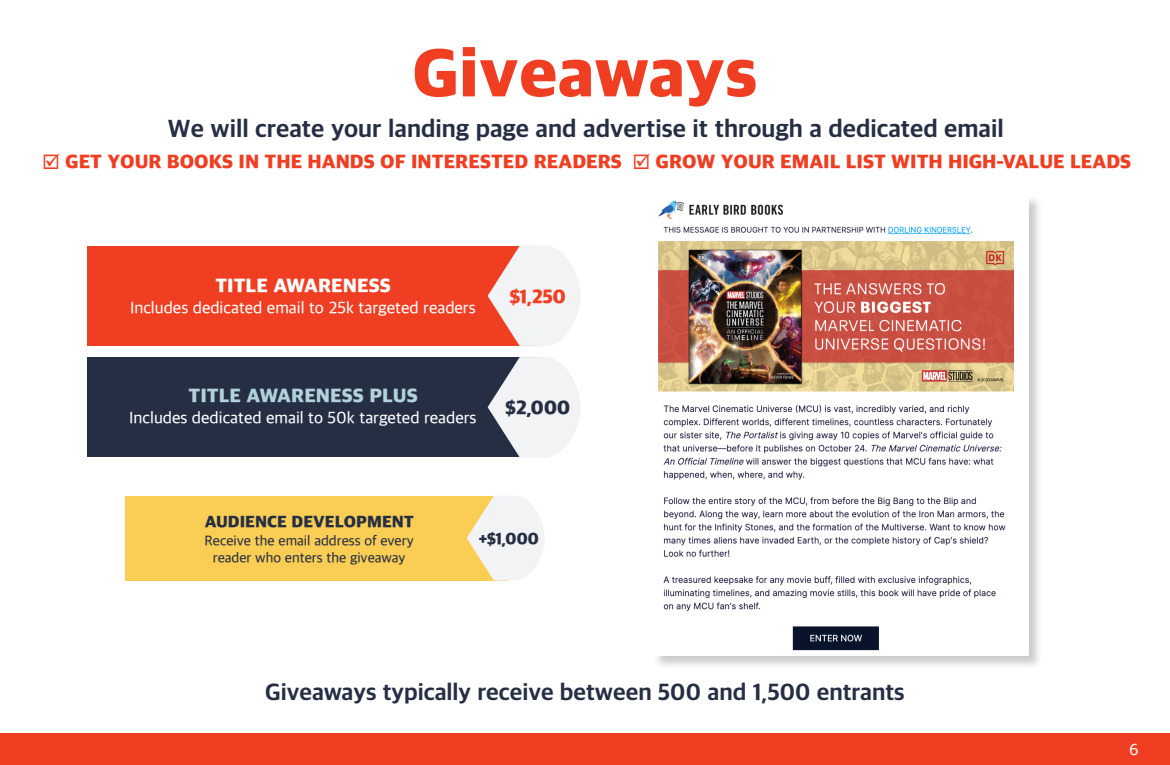
<style>
.page{position:relative;width:1170px;height:765px;background:#fff}
.page>*{position:absolute;margin:0;border:0;box-sizing:border-box;transform-origin:0 0}
.t1{font:800 70px "Apple SD Gothic Neo";color:#ef3e22}
.t2{font:800 25px "Apple SD Gothic Neo";color:#262e44}
.t3{font:800 23.75px "Apple SD Gothic Neo";color:#262e44}
.t4{font:800 20px "Apple SD Gothic Neo";color:#ef3e22}
.t5{font:800 20px "Apple SD Gothic Neo";color:#b2d1da}
.t6{font:800 20px "Apple SD Gothic Neo";color:#fff}
.t7{font:800 19.5px "Apple SD Gothic Neo";color:#ef3e22}
.t8{font:800 19.5px "Apple SD Gothic Neo";color:#262e44}
.t9{font:500 17px "Apple SD Gothic Neo";color:#fff}
.t10{font:800 17px "Apple SD Gothic Neo";color:#262e44}
.t11{font:800 16.62px "Apple SD Gothic Neo";color:#262e44}
.t12{font:15px "Verdana";color:#fff}
.t13{font:500 14.5px "Apple SD Gothic Neo";color:#262e44}
</style>
<div class="page">
<div style="left:0;top:733px;width:1170px;height:32px;background:#ef3e22"></div>
<div style="left:87px;top:357px;width:450px;height:100px;background:#262e44"></div>
<svg style="left:488px;top:357px;width:92px;height:100px"></svg>
<div style="left:87px;top:246px;width:450px;height:100px;background:#ef3e22"></div>
<svg style="left:488px;top:246px;width:92px;height:100px"></svg>
<div style="left:126px;top:496px;width:382px;height:85px;background:#facd54"></div>
<svg style="left:467px;top:496px;width:77px;height:85px"></svg>
<div style="left:653px;top:195px;width:390px;height:474px;background:#231f20;opacity:.23"></div>
<img style="left:653px;top:196px;width:376px;height:460px">
<p class="t1" style="left:412px;top:21px;width:347px">Giveaways</p>
<p class="t2" style="left:168px;top:111px;width:837px">We will create your landing page and advertise it through a dedicated email</p>
<p class="t4" style="left:42px;top:147px;width:1091px">☑ GET YOUR BOOKS IN THE HANDS OF INTERESTED READERS ☑ GROW YOUR EMAIL LIST WITH HIGH-VALUE LEADS</p>
<p class="t6" style="left:215px;top:270px;width:177px">TITLE AWARENESS</p>
<p class="t9" style="left:130px;top:296px;width:347px">Includes dedicated email to 25k targeted readers</p>
<p class="t5" style="left:189px;top:380px;width:231px">TITLE AWARENESS PLUS</p>
<p class="t9" style="left:129px;top:406px;width:349px">Includes dedicated email to 50k targeted readers</p>
<p class="t7" style="left:510px;top:282px;width:58px">$1,250</p>
<p class="t8" style="left:506px;top:393px;width:66px">$2,000</p>
<p class="t10" style="left:205px;top:509px;width:211px">AUDIENCE DEVELOPMENT</p>
<p class="t13" style="left:205px;top:531px;width:211px">Receive the email address of every</p>
<p class="t13" style="left:213px;top:548px;width:194px">reader who enters the giveaway</p>
<p class="t11" style="left:479px;top:526px;width:62px">+$1,000</p>
<p class="t3" style="left:265px;top:675px;width:641px">Giveaways typically receive between 500 and 1,500 entrants</p>
<p class="t12" style="left:1129px;top:740px;width:11px">6</p>
</div>
